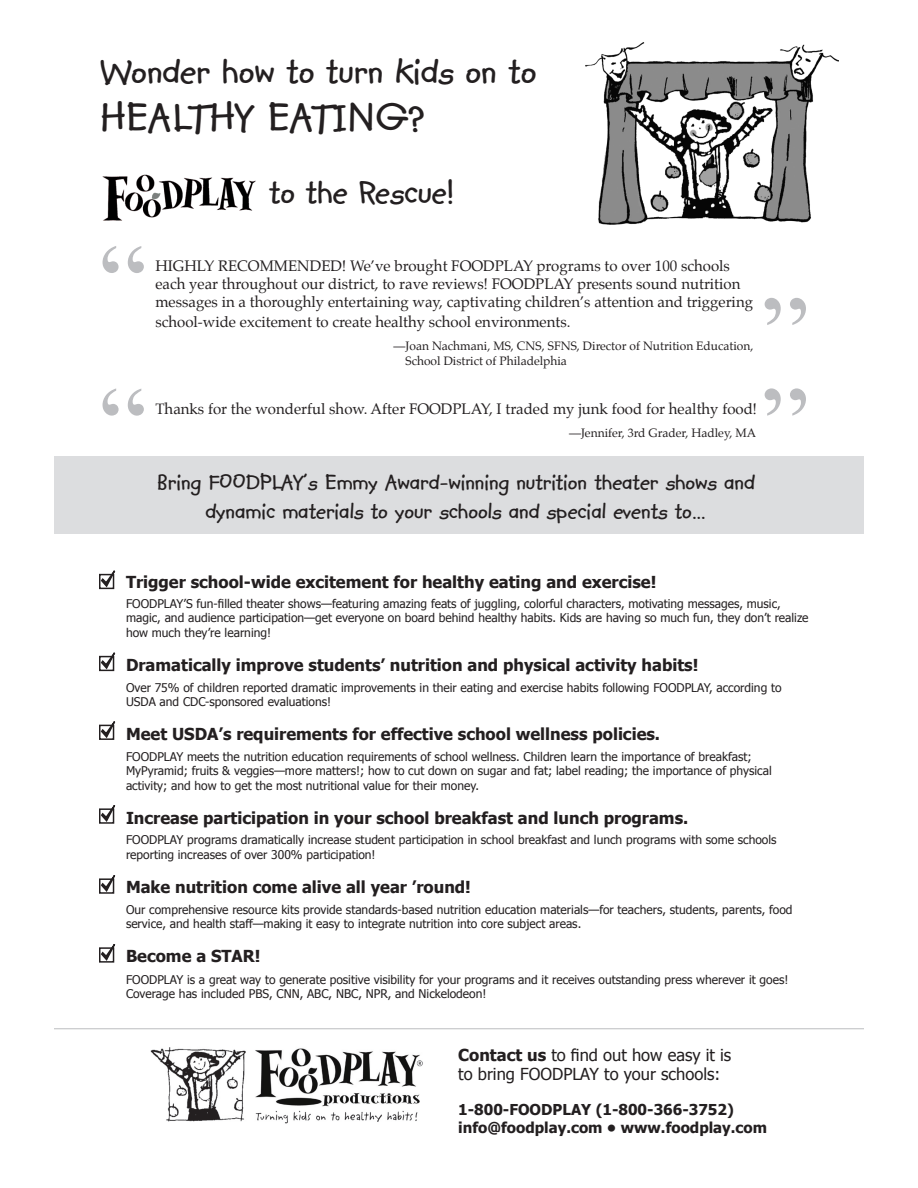
<style>
.page{position:relative;width:918px;height:1188px;background:#fff}
.page>*{position:absolute;margin:0;border:0;box-sizing:border-box;transform-origin:0 0}
.t1{font:108px "Times New Roman";color:#bcbdc0}
.t2{font:700 45px "Kidprint";color:#231f20}
.t3{font:700 39px "Kidprint";color:#231f20}
.t4{font:700 36px "Kidprint";color:#231f20}
.t5{font:700 24px/28.8px "Kidprint";color:#231f20;text-align:center}
.t6{font:700 16.5px "Tahoma";color:#231f20}
.t7{font:16.5px "Tahoma";color:#231f20}
.t8{font:15px/18px "Palatino";color:#231f20}
.t9{font:700 15px "Tahoma";color:#231f20}
.t10{font:12px/14.4px "Tahoma";color:#231f20}
.t11{font:12px "Palatino";color:#231f20}
.s1{font-weight:700}
</style>
<div class="page">
<div style="left:54px;top:456px;width:810px;height:78px;background:#dcdddf"></div>
<svg style="left:100px;top:570px;width:16px;height:19px"></svg>
<div style="left:99px;top:574px;width:15px;height:15px;border:2px solid #231f20"></div>
<svg style="left:100px;top:652px;width:16px;height:19px"></svg>
<div style="left:99px;top:656px;width:15px;height:15px;border:2px solid #231f20"></div>
<svg style="left:100px;top:721px;width:16px;height:19px"></svg>
<div style="left:99px;top:725px;width:15px;height:15px;border:2px solid #231f20"></div>
<svg style="left:102px;top:805px;width:14px;height:18px"></svg>
<div style="left:99px;top:808px;width:15px;height:16px;border:2px solid #231f20"></div>
<svg style="left:102px;top:875px;width:14px;height:18px"></svg>
<div style="left:99px;top:878px;width:15px;height:16px;border:2px solid #231f20"></div>
<svg style="left:102px;top:944px;width:14px;height:18px"></svg>
<div style="left:99px;top:947px;width:15px;height:16px;border:2px solid #231f20"></div>
<hr style="left:54px;top:1028px;width:810px;height:1px;background:#bcbdc0">
<img style="left:585px;top:42px;width:253px;height:182px">
<img style="left:102px;top:174px;width:154px;height:47px">
<img style="left:150px;top:1047px;width:273px;height:77px">
<p class="t3" style="left:100px;top:50px;width:438px">Wonder how to turn kids on to</p>
<p class="t2" style="left:100px;top:93px;width:327px">HEALTHY EATING?</p>
<p class="t4" style="left:269px;top:173px;width:187px">to the Rescue!</p>
<p class="t1" style="left:99px;top:220px;width:49px">“</p>
<p class="t8" style="left:155px;top:257px;width:599px">HIGHLY RECOMMENDED! We’ve brought FOODPLAY programs to over 100 schools each year throughout our district, to rave reviews! FOODPLAY presents sound nutrition messages in a thoroughly entertaining way, captivating children’s attention and triggering</p>
<p class="t8" style="left:155px;top:313px;width:417px">school-wide excitement to create healthy school environments.</p>
<p class="t11" style="left:393px;top:336px;width:361px">—Joan Nachmani, MS, CNS, SFNS, Director of Nutrition Education,</p>
<p class="t11" style="left:405px;top:351px;width:163px">School District of Philadelphia</p>
<p class="t1" style="left:761px;top:272px;width:49px">”</p>
<p class="t1" style="left:99px;top:363px;width:49px">“</p>
<p class="t1" style="left:761px;top:363px;width:49px">”</p>
<p class="t11" style="left:569px;top:423px;width:189px">—Jennifer, 3rd Grader, Hadley, MA</p>
<p class="t5" style="left:157px;top:468px;width:600px">Bring FOODPLAY’s Emmy Award-winning nutrition theater shows and dynamic materials to your schools and special events to…</p>
<p class="t8" style="left:155px;top:400px;width:603px">Thanks for the wonderful show. After FOODPLAY, I traded my junk food for healthy food!</p>
<p class="t6" style="left:126px;top:571px;width:532px">Trigger school-wide excitement for healthy eating and exercise!</p>
<p class="t10" style="left:126px;top:596px;width:684px">FOODPLAY’S fun-filled theater shows—featuring amazing feats of juggling, colorful characters, motivating messages, music, magic, and audience participation—get everyone on board behind healthy habits. Kids are having so much fun, they don’t realize how much they’re learning!</p>
<p class="t6" style="left:126px;top:655px;width:574px">Dramatically improve students’ nutrition and physical activity habits!</p>
<p class="t10" style="left:126px;top:680px;width:657px">Over 75% of children reported dramatic improvements in their eating and exercise habits following FOODPLAY, according to<br>USDA and CDC-sponsored evaluations!</p>
<p class="t6" style="left:126px;top:724px;width:536px">Meet USDA’s requirements for effective school wellness policies.</p>
<p class="t10" style="left:126px;top:749px;width:647px">FOODPLAY meets the nutrition education requirements of school wellness. Children learn the importance of breakfast;<br>MyPyramid; fruits &amp; veggies—more matters!; how to cut down on sugar and fat; label reading; the importance of physical activity; and how to get the most nutritional value for their money.</p>
<p class="t6" style="left:126px;top:808px;width:564px">Increase participation in your school breakfast and lunch programs.</p>
<p class="t10" style="left:126px;top:833px;width:652px">FOODPLAY programs dramatically increase student participation in school breakfast and lunch programs with some schools reporting increases of over 300% participation!</p>
<p class="t6" style="left:126px;top:877px;width:346px">Make nutrition come alive all year ’round!</p>
<p class="t10" style="left:126px;top:902px;width:668px">Our comprehensive resource kits provide standards-based nutrition education materials—for teachers, students, parents, food service, and health staff—making it easy to integrate nutrition into core subject areas.</p>
<p class="t6" style="left:126px;top:946px;width:136px">Become a STAR!</p>
<p class="t10" style="left:126px;top:972px;width:664px">FOODPLAY is a great way to generate positive visibility for your programs and it receives outstanding press wherever it goes!<br>Coverage has included PBS, CNN, ABC, NBC, NPR, and Nickelodeon!</p>
<p class="t7" style="left:458px;top:1044px;width:275px"><span class="s1">Contact us</span> to find out how easy it is</p>
<p class="t7" style="left:458px;top:1064px;width:264px">to bring FOODPLAY to your schools:</p>
<p class="t9" style="left:458px;top:1100px;width:277px">1-800-FOODPLAY (1-800-366-3752)</p>
<p class="t9" style="left:458px;top:1118px;width:310px">info@foodplay.com • www.foodplay.com</p>
</div>
